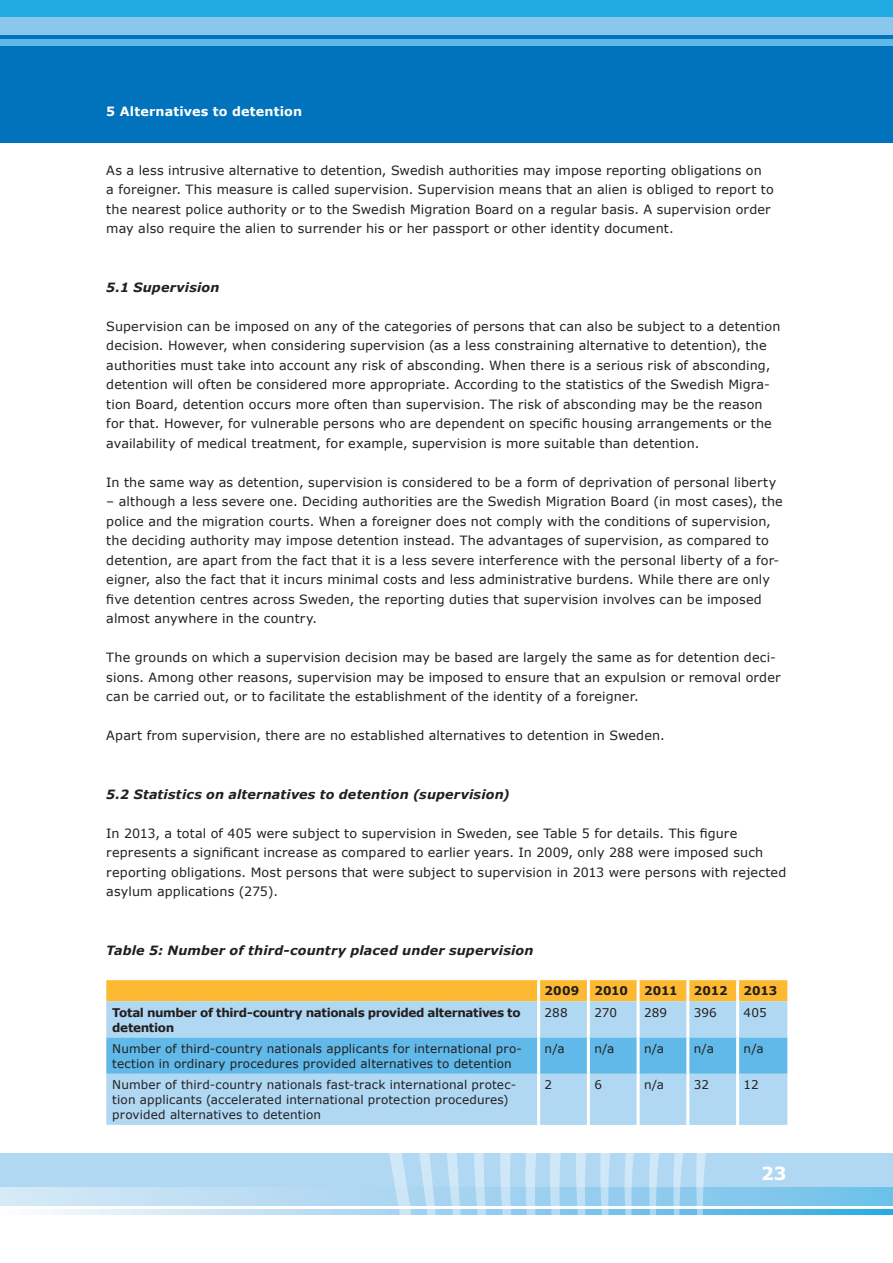
<style>
.page{position:relative;width:893px;height:1263px;background:#fff}
.page>*{position:absolute;margin:0;border:0;box-sizing:border-box;transform-origin:0 0}
.t1{font:700 18px "Verdana";color:#fff}
.t2{font:12.75px/19.5px "Verdana";letter-spacing:.01em;color:#231f20}
.t3{font:italic 700 12.75px "Verdana";letter-spacing:.01em;color:#231f20}
.t4{font:700 12.75px "Verdana";letter-spacing:.015em;color:#fff}
.t5{font:12px/15px "Verdana";letter-spacing:.01em;color:#231f20}
.t6{font:700 12px/15px "Verdana";letter-spacing:-.025em;color:#231f20}
</style>
<div class="page">
<div style="left:0;top:1153px;width:893px;height:52px;background:#b1d8f2"></div>
<svg style="left:0;top:1187px;width:249px;height:18px"></svg>
<svg style="left:39px;top:1210px;width:312px;height:4px"></svg>
<svg style="left:351px;top:1153px;width:542px;height:62px"></svg>
<div style="left:0;top:0;width:893px;height:143px;background:#0073bc"></div>
<div style="left:0;top:0;width:893px;height:17px;background:#20ace3"></div>
<div style="left:0;top:17px;width:893px;height:17px;background:#89c7ed"></div>
<div style="left:0;top:40px;width:893px;height:6px;background:#60b9e8"></div>
<div style="left:106px;top:980px;width:681px;height:21px;background:#fdb931"></div>
<div style="left:106px;top:1001px;width:681px;height:124px;background:#b1d8f2"></div>
<svg style="left:106px;top:1037px;width:681px;height:37px;background:#63bae8"></svg>
<hr style="left:537px;top:980px;width:3px;height:21px;background:#fff">
<hr style="left:587px;top:980px;width:3px;height:21px;background:#fff">
<hr style="left:637px;top:980px;width:3px;height:21px;background:#fff">
<hr style="left:686px;top:980px;width:3px;height:21px;background:#fff">
<hr style="left:736px;top:980px;width:3px;height:21px;background:#fff">
<hr style="left:537px;top:1001px;width:3px;height:36px;background:#fff">
<hr style="left:587px;top:1001px;width:3px;height:36px;background:#fff">
<hr style="left:637px;top:1001px;width:3px;height:36px;background:#fff">
<hr style="left:686px;top:1001px;width:3px;height:36px;background:#fff">
<hr style="left:736px;top:1001px;width:3px;height:36px;background:#fff">
<hr style="left:537px;top:1037px;width:3px;height:37px;background:#fff">
<hr style="left:587px;top:1037px;width:3px;height:37px;background:#fff">
<hr style="left:637px;top:1037px;width:3px;height:37px;background:#fff">
<hr style="left:686px;top:1037px;width:3px;height:37px;background:#fff">
<hr style="left:736px;top:1037px;width:3px;height:37px;background:#fff">
<hr style="left:537px;top:1074px;width:3px;height:51px;background:#fff">
<hr style="left:587px;top:1074px;width:3px;height:51px;background:#fff">
<hr style="left:637px;top:1074px;width:3px;height:51px;background:#fff">
<hr style="left:686px;top:1074px;width:3px;height:51px;background:#fff">
<hr style="left:736px;top:1074px;width:3px;height:51px;background:#fff">
<p class="t4" style="left:106px;top:102px;width:197px">5 Alternatives to detention</p>
<p class="t2" style="left:106px;top:160px;width:669px">As a less intrusive alternative to detention, Swedish authorities may impose reporting obligations on<br>a foreigner. This measure is called supervision. Supervision means that an alien is obliged to report to the nearest police authority or to the Swedish Migration Board on a regular basis. A supervision order may also require the alien to surrender his or her passport or other identity document.</p>
<p class="t3" style="left:106px;top:278px;width:115px">5.1 Supervision</p>
<p class="t2" style="left:106px;top:316px;width:676px">Supervision can be imposed on any of the categories of persons that can also be subject to a detention decision. However, when considering supervision (as a less constraining alternative to detention), the authorities must take into account any risk of absconding. When there is a serious risk of absconding, detention will often be considered more appropriate. According to the statistics of the Swedish Migra&shy;tion Board, detention occurs more often than supervision. The risk of absconding may be the reason for that. However, for vulnerable persons who are dependent on specific housing arrangements or the availability of medical treatment, for example, supervision is more suitable than detention.</p>
<p class="t2" style="left:106px;top:472px;width:671px">In the same way as detention, supervision is considered to be a form of deprivation of personal liberty</p>
<p class="t2" style="left:106px;top:492px;width:678px">– although a less severe one. Deciding authorities are the Swedish Migration Board (in most cases), the police and the migration courts. When a foreigner does not comply with the conditions of supervision, the deciding authority may impose detention instead. The advantages of supervision, as compared to detention, are apart from the fact that it is a less severe interference with the personal liberty of a for&shy;eigner, also the fact that it incurs minimal costs and less administrative burdens. While there are only five detention centres across Sweden, the reporting duties that supervision involves can be imposed almost anywhere in the country.</p>
<p class="t2" style="left:106px;top:648px;width:676px">The grounds on which a supervision decision may be based are largely the same as for detention deci&shy;sions. Among other reasons, supervision may be imposed to ensure that an expulsion or removal order can be carried out, or to facilitate the establishment of the identity of a foreigner.</p>
<p class="t2" style="left:106px;top:726px;width:560px">Apart from supervision, there are no established alternatives to detention in Sweden.</p>
<p class="t3" style="left:106px;top:785px;width:405px">5.2 Statistics on alternatives to detention (supervision)</p>
<p class="t2" style="left:106px;top:823px;width:682px">In 2013, a total of 405 were subject to supervision in Sweden, see Table 5 for details. This figure represents a significant increase as compared to earlier years. In 2009, only 288 were imposed such reporting obligations. Most persons that were subject to supervision in 2013 were persons with rejected asylum applications (275).</p>
<p class="t3" style="left:106px;top:941px;width:429px">Table 5: Number of third-country placed under supervision</p>
<p class="t6" style="left:545px;top:983px;width:36px">2009</p>
<p class="t6" style="left:594px;top:983px;width:35px">2010</p>
<p class="t6" style="left:644px;top:983px;width:35px">2011</p>
<p class="t6" style="left:694px;top:983px;width:35px">2012</p>
<p class="t6" style="left:744px;top:983px;width:35px">2013</p>
<p class="t6" style="left:112px;top:1004px;width:410px">Total number of third-country nationals provided alternatives to detention</p>
<p class="t5" style="left:545px;top:1004px;width:25px">288</p>
<p class="t5" style="left:594px;top:1004px;width:24px">270</p>
<p class="t5" style="left:644px;top:1004px;width:25px">289</p>
<p class="t5" style="left:694px;top:1004px;width:25px">396</p>
<p class="t5" style="left:744px;top:1004px;width:25px">405</p>
<p class="t5" style="left:112px;top:1041px;width:411px">Number of third-country nationals applicants for international pro&shy;tection in ordinary procedures provided alternatives to detention</p>
<p class="t5" style="left:545px;top:1041px;width:22px">n/a</p>
<p class="t5" style="left:594px;top:1041px;width:22px">n/a</p>
<p class="t5" style="left:644px;top:1041px;width:22px">n/a</p>
<p class="t5" style="left:694px;top:1041px;width:22px">n/a</p>
<p class="t5" style="left:744px;top:1041px;width:22px">n/a</p>
<p class="t5" style="left:112px;top:1077px;width:405px">Number of third-country nationals fast-track international protec&shy;tion applicants (accelerated international protection procedures) provided alternatives to detention</p>
<p class="t5" style="left:545px;top:1077px;width:9px">2</p>
<p class="t5" style="left:594px;top:1077px;width:9px">6</p>
<p class="t5" style="left:644px;top:1077px;width:22px">n/a</p>
<p class="t5" style="left:694px;top:1077px;width:17px">32</p>
<p class="t5" style="left:744px;top:1077px;width:17px">12</p>
<h1 class="t1" style="left:761px;top:1160px;width:27px">23</h1>
</div>
